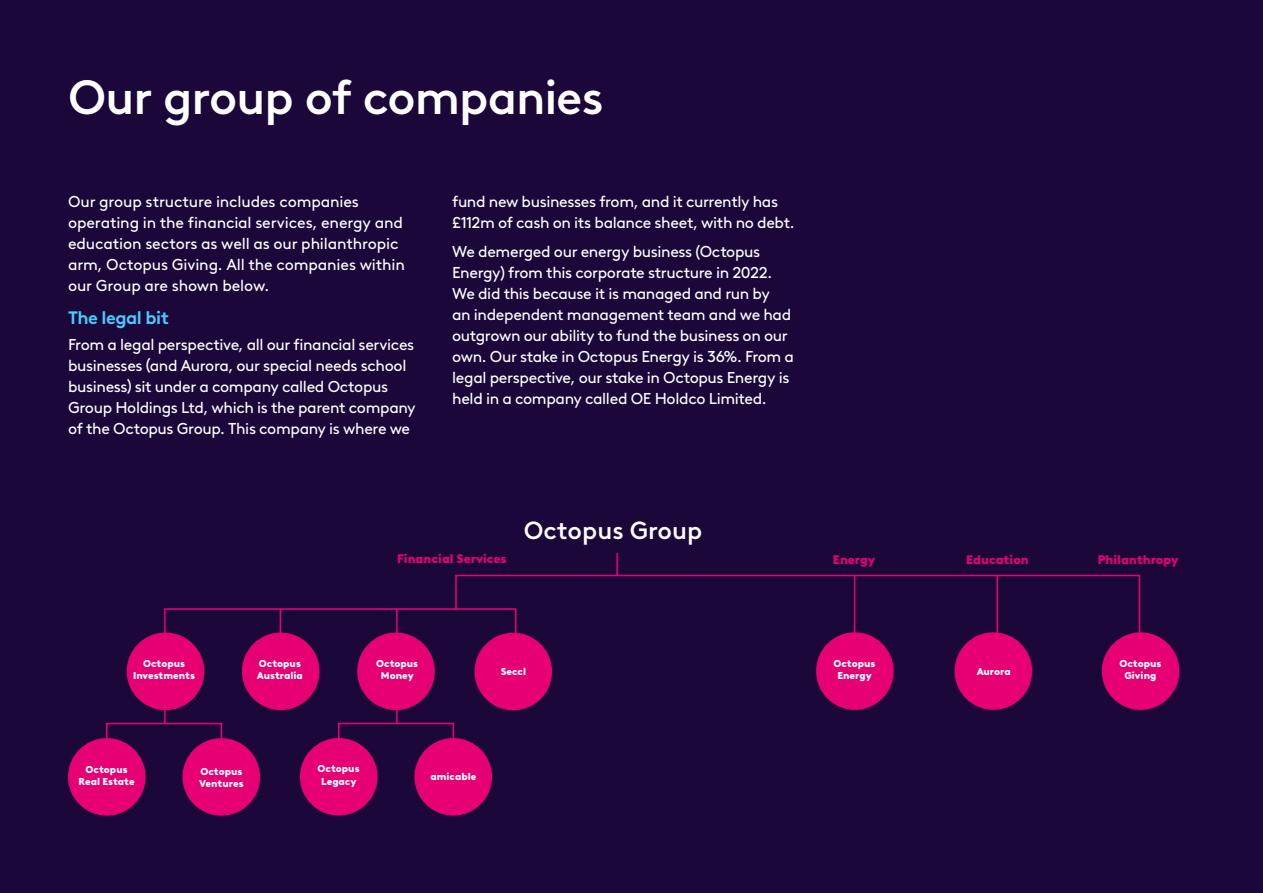
<style>
.page{position:relative;width:1263px;height:893px;background:#1b073a}
.page>*{position:absolute;margin:0;border:0;box-sizing:border-box;transform-origin:0 0}
.t1{font:500 48px "Brown LL";letter-spacing:-.025em;color:#fff}
.t2{font:500 24.75px "Brown LL";color:#fff}
.t3{font:700 18px "Brown LL";letter-spacing:-.03em;color:#46cdff}
.t4{font:15.75px/21px "Brown LL";letter-spacing:-.02em;color:#fff}
.t5{font:900 12.45px "Brown LL";color:#e60073}
.t6{font:900 10.05px/12px "Brown LL";color:#fff;text-align:center}
</style>
<div class="page">
<hr style="left:616px;top:553px;width:2px;height:22px;background:#e60073">
<svg style="left:455px;top:574px;width:686px;height:67px"></svg>
<hr style="left:996px;top:575px;width:2px;height:64px;background:#e60073">
<svg style="left:106px;top:607px;width:411px;height:136px"></svg>
<div style="left:127px;top:632px;width:77px;height:78px;background:#e60073;border-radius:50%"></div>
<div style="left:242px;top:632px;width:77px;height:78px;background:#e60073;border-radius:50%"></div>
<div style="left:357px;top:632px;width:78px;height:78px;background:#e60073;border-radius:50%"></div>
<div style="left:474px;top:633px;width:78px;height:77px;background:#e60073;border-radius:50%"></div>
<div style="left:816px;top:632px;width:78px;height:78px;background:#e60073;border-radius:50%"></div>
<div style="left:1102px;top:632px;width:77px;height:78px;background:#e60073;border-radius:50%"></div>
<div style="left:954px;top:632px;width:78px;height:78px;background:#e60073;border-radius:50%"></div>
<div style="left:68px;top:738px;width:78px;height:78px;background:#e60073;border-radius:50%"></div>
<div style="left:182px;top:738px;width:78px;height:78px;background:#e60073;border-radius:50%"></div>
<div style="left:300px;top:738px;width:78px;height:77px;background:#e60073;border-radius:50%"></div>
<div style="left:414px;top:738px;width:78px;height:78px;background:#e60073;border-radius:50%"></div>
<h1 class="t1" style="left:68px;top:60px;width:537px">Our group of companies</h1>
<p class="t4" style="left:68px;top:189px;width:338px">Our group structure includes companies operating in the financial services, energy and education sectors as well as our philanthropic arm, Octopus Giving. All the companies within our Group are shown below.</p>
<p class="t3" style="left:68px;top:304px;width:102px">The legal bit</p>
<p class="t4" style="left:68px;top:332px;width:349px">From a legal perspective, all our financial services businesses (and Aurora, our special needs school business) sit under a company called Octopus Group Holdings Ltd, which is the parent company of the Octopus Group. This company is where we</p>
<p class="t4" style="left:452px;top:189px;width:344px">fund new businesses from, and it currently has £112m of cash on its balance sheet, with no debt.</p>
<p class="t4" style="left:452px;top:240px;width:343px">We demerged our energy business (Octopus Energy) from this corporate structure in 2022.<br>We did this because it is managed and run by<br>an independent management team and we had outgrown our ability to fund the business on our own. Our stake in Octopus Energy is 36%. From a legal perspective, our stake in Octopus Energy is held in a company called OE Holdco Limited.</p>
<h2 class="t2" style="left:524px;top:511px;width:180px">Octopus Group</h2>
<p class="t5" style="left:397px;top:549px;width:111px">Financial Services</p>
<p class="t5" style="left:833px;top:550px;width:44px">Energy</p>
<p class="t5" style="left:966px;top:550px;width:64px">Education</p>
<p class="t5" style="left:1098px;top:550px;width:82px">Philanthropy</p>
<p class="t6" style="left:133px;top:656px;width:63px">Octopus<br>Investments</p>
<p class="t6" style="left:257px;top:656px;width:48px;text-align:left">Octopus<br>Australia</p>
<p class="t6" style="left:376px;top:656px;width:44px">Octopus<br>Money</p>
<p class="t6" style="left:501px;top:664px;width:27px">Seccl</p>
<p class="t6" style="left:833px;top:656px;width:44px">Octopus<br>Energy</p>
<p class="t6" style="left:1119px;top:656px;width:44px">Octopus<br>Giving</p>
<p class="t6" style="left:977px;top:664px;width:36px">Aurora</p>
<p class="t6" style="left:79px;top:762px;width:58px">Octopus<br>Real Estate</p>
<p class="t6" style="left:199px;top:764px;width:46px;text-align:left">Octopus<br>Ventures</p>
<p class="t6" style="left:318px;top:762px;width:44px">Octopus<br>Legacy</p>
<p class="t6" style="left:430px;top:770px;width:48px">amicable</p>
</div>
